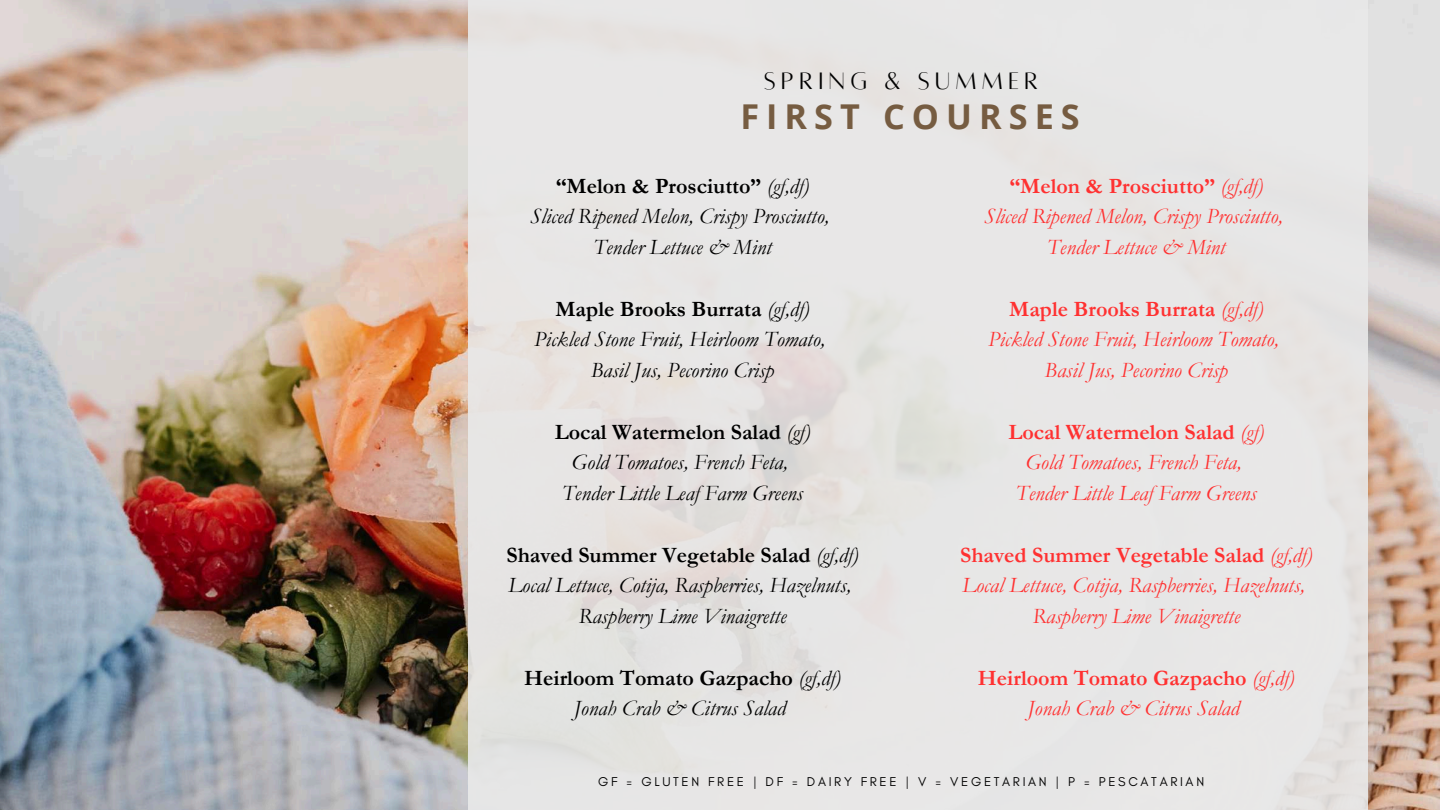
<style>
.page{position:relative;width:1440px;height:810px;background:#fff}
.page>*{position:absolute;margin:0;border:0;box-sizing:border-box;transform-origin:0 0}
.t1{font:700 34.2px "Open Sans";letter-spacing:.205em;color:#765c41}
.t2{font:26.2px "Alta regular";letter-spacing:.205em;color:#000}
.t3{font:italic 22px/30.8px "Garamond";color:#000;text-align:center}
.t4{font:italic 22px/30.8px "Garamond";color:#ff3131;text-align:center}
.t5{font:13px "Glacial Indifference";letter-spacing:.205em;color:#000}
.s1{font-weight:700;font-style:normal}
</style>
<div class="page">
<img style="left:0;top:0;width:1440px;height:810px">
<div style="left:468px;top:0;width:899px;height:810px;background:#e9e9e9"></div>
<p class="t2" style="left:764px;top:68px;width:275px">SPRING &amp; SUMMER</p>
<h1 class="t1" style="left:740px;top:93px;width:341px">FIRST COURSES</h1>
<p class="t3" style="left:530px;top:171px;width:300px"><span class="s1">“Melon &amp; Prosciutto”</span> (gf,df)<br>Sliced Ripened Melon, Crispy Prosciutto,<br>Tender Lettuce &amp; Mint</p>
<p class="t3" style="left:534px;top:294px;width:292px"><span class="s1">Maple Brooks Burrata</span> (gf,df)<br>Pickled Stone Fruit, Heirloom Tomato,<br>Basil Jus, Pecorino Crisp</p>
<p class="t3" style="left:555px;top:417px;width:257px"><span class="s1">Local Watermelon Salad</span> (gf)<br>Gold Tomatoes, French Feta,<br>Tender Little Leaf Farm Greens</p>
<p class="t3" style="left:506px;top:540px;width:354px"><span class="s1">Shaved Summer Vegetable Salad</span> (gf,df)<br>Local Lettuce, Cotija, Raspberries, Hazelnuts,<br>Raspberry Lime Vinaigrette</p>
<p class="t3" style="left:524px;top:663px;width:318px"><span class="s1">Heirloom Tomato Gazpacho</span> (gf,df)<br>Jonah Crab &amp; Citrus Salad</p>
<p class="t4" style="left:984px;top:171px;width:300px"><span class="s1">“Melon &amp; Prosciutto”</span> (gf,df)<br>Sliced Ripened Melon, Crispy Prosciutto,<br>Tender Lettuce &amp; Mint</p>
<p class="t4" style="left:988px;top:294px;width:292px"><span class="s1">Maple Brooks Burrata</span> (gf,df)<br>Pickled Stone Fruit, Heirloom Tomato,<br>Basil Jus, Pecorino Crisp</p>
<p class="t4" style="left:1008px;top:417px;width:257px"><span class="s1">Local Watermelon Salad</span> (gf)<br>Gold Tomatoes, French Feta,<br>Tender Little Leaf Farm Greens</p>
<p class="t4" style="left:960px;top:540px;width:354px"><span class="s1">Shaved Summer Vegetable Salad</span> (gf,df)<br>Local Lettuce, Cotija, Raspberries, Hazelnuts,<br>Raspberry Lime Vinaigrette</p>
<p class="t4" style="left:978px;top:663px;width:318px"><span class="s1">Heirloom Tomato Gazpacho</span> (gf,df)<br>Jonah Crab &amp; Citrus Salad</p>
<p class="t5" style="left:598px;top:773px;width:607px">GF = GLUTEN FREE | DF = DAIRY FREE | V = VEGETARIAN | P = PESCATARIAN</p>
</div>
